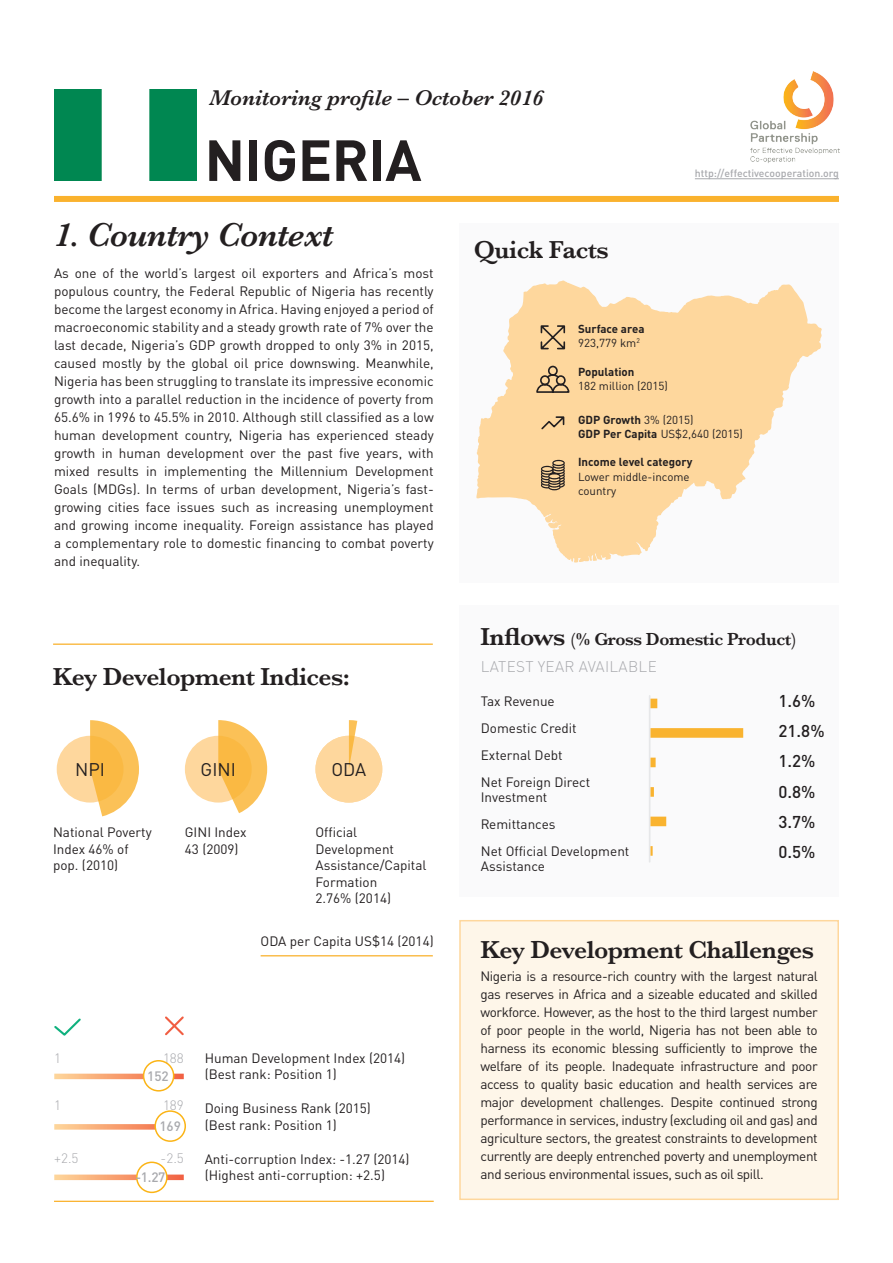
<style>
.page{position:relative;width:893px;height:1263px;background:#fff}
.page>*{position:absolute;margin:0;border:0;box-sizing:border-box;transform-origin:0 0}
.Headline_1{font:700 57px "DIN Pro";letter-spacing:-.01em;color:#231f20}
.t1{font:italic 600 34.5px "Baskerville";letter-spacing:-.02em;color:#231f20}
.t2{font:600 25.5px "Baskerville";letter-spacing:-.02em;color:#231f20}
.Headline_1-2{font:italic 600 22.2px "Baskerville";color:#231f20}
.t3{font:18.15px "DIN Pro";color:#231f20}
.t4{font:600 18px "Baskerville";letter-spacing:-.02em;color:#231f20}
.t5{font:500 16.95px "DIN Pro";color:#231f20}
.t6{font:300 15.3px "DIN Pro";letter-spacing:.02em;color:#a8a9ad}
.t7{font:13.5px/18px "DIN Pro";color:#231f20}
.t8{font:300 13.5px "DIN Pro";color:#a8a9ad}
.t9{font:500 13.5px "DIN Pro";color:#a8a9ad}
.t10{font:11.55px/14.4px "DIN Pro";color:#231f20}
.t11{font:700 11.55px "DIN Pro";color:#231f20}
.t12{font:500 10.5px "DIN Pro";color:#a8a9ad}
.s1{font-weight:400}
.s2{font-weight:700}
.s3{font-size:25.5px}
</style>
<div class="page">
<div style="left:459px;top:223px;width:380px;height:360px;background:#fafafb"></div>
<svg style="left:476px;top:280px;width:346px;height:283px;fill:#fed79d"></svg>
<svg style="left:541px;top:460px;width:24px;height:30px"></svg>
<svg style="left:535px;top:365px;width:35px;height:29px"></svg>
<svg style="left:540px;top:415px;width:25px;height:16px"></svg>
<svg style="left:540px;top:324px;width:26px;height:26px"></svg>
<img style="left:54px;top:90px;width:143px;height:91px">
<div style="left:54px;top:196px;width:785px;height:6px;background:#fab22d"></div>
<img style="left:750px;top:71px;width:90px;height:92px">
<hr style="left:695px;top:178px;width:144px;height:1px;background:#a8a9ad">
<hr style="left:54px;top:1201px;width:380px;height:1px;background:#fab22d">
<hr style="left:261px;top:955px;width:172px;height:1px;background:#fab22d">
<hr style="left:53px;top:643px;width:380px;height:2px;background:#fab22d">
<div style="left:57px;top:736px;width:67px;height:66px;background:#fed79d;border-radius:50%"></div>
<div style="left:185px;top:736px;width:67px;height:66px;background:#fed79d;border-radius:50%"></div>
<svg style="left:54px;top:1074px;width:130px;height:5px"></svg>
<svg style="left:54px;top:1124px;width:100px;height:6px"></svg>
<div style="left:144px;top:1061px;width:30px;height:30px;background:#fff;border-radius:50%"></div>
<div style="left:143px;top:1060px;width:31px;height:31px;border:2px solid #fbb416;border-radius:50%"></div>
<div style="left:154px;top:1110px;width:32px;height:32px;border:2px solid #fbb416;border-radius:50%"></div>
<svg style="left:54px;top:1018px;width:27px;height:18px"></svg>
<svg style="left:54px;top:1174px;width:130px;height:6px"></svg>
<svg style="left:165px;top:1016px;width:19px;height:20px"></svg>
<div style="left:137px;top:1162px;width:30px;height:30px;background:#fff;border-radius:50%"></div>
<div style="left:136px;top:1161px;width:32px;height:32px;border:2px solid #fbb416;border-radius:50%"></div>
<div style="left:315px;top:736px;width:67px;height:66px;background:#fed79d;border-radius:50%"></div>
<div style="left:459px;top:920px;width:380px;height:280px;background:#fef6e9;border:2px solid #fed79d"></div>
<div style="left:459px;top:606px;width:380px;height:291px;background:#fafafb"></div>
<hr style="left:649px;top:696px;width:1px;height:166px;background:#e6e7e9">
<svg style="left:650px;top:787px;width:4px;height:10px"></svg>
<div style="left:650px;top:817px;width:16px;height:9px;background:#f9b32f"></div>
<svg style="left:650px;top:846px;width:3px;height:10px"></svg>
<div style="left:650px;top:699px;width:7px;height:9px;background:#f9b32f"></div>
<div style="left:650px;top:728px;width:93px;height:10px;background:#f9b32f"></div>
<div style="left:650px;top:758px;width:6px;height:9px;background:#f9b32f"></div>
<svg style="left:90px;top:720px;width:49px;height:96px"></svg>
<svg style="left:218px;top:720px;width:49px;height:93px"></svg>
<svg style="left:349px;top:720px;width:8px;height:48px"></svg>
<p class="Headline_1-2" style="left:210px;top:82px;width:335px">Monitoring profile – October 2016</p>
<p class="Headline_1" style="left:205px;top:113px;width:218px">NIGERIA</p>
<p class="t1" style="left:54px;top:212px;width:281px">1. Country Context</p>
<p class="t2" style="left:474px;top:232px;width:136px">Quick Facts</p>
<p class="t12" style="left:695px;top:165px;width:146px">http://effectivecooperation.org</p>
<p class="t7" style="left:54px;top:263px;width:381px;text-align:justify">As one of the world’s largest oil exporters and Africa’s most populous country, the Federal Republic of Nigeria has recently become the largest economy in Africa. Having enjoyed a period of macroeconomic stability and a steady growth rate of 7% over the last decade, Nigeria’s GDP growth dropped to only 3% in 2015, caused mostly by the global oil price downswing. Meanwhile, Nigeria has been struggling to translate its impressive economic growth into a parallel reduction in the incidence of poverty from 65.6% in 1996 to 45.5% in 2010. Although still classified as a low human development country, Nigeria has experienced steady growth in human development over the past five years, with mixed results in implementing the Millennium Development Goals (MDGs). In terms of urban development, Nigeria’s fast&shy;growing cities face issues such as increasing unemployment and growing income inequality. Foreign assistance has played a complementary role to domestic financing to combat poverty and inequality.</p>
<p class="t2" style="left:53px;top:658px;width:299px">Key Development Indices:</p>
<p class="t3" style="left:75px;top:755px;width:31px">NPI</p>
<p class="t3" style="left:201px;top:756px;width:37px">GINI</p>
<p class="t3" style="left:331px;top:756px;width:36px">ODA</p>
<p class="t7" style="left:53px;top:823px;width:100px;line-height:16.5px">National Poverty<br>Index 46% of pop. (2010)</p>
<p class="t7" style="left:185px;top:823px;width:63px;line-height:16.5px">GINI Index<br>43 (2009)</p>
<p class="t7" style="left:315px;top:823px;width:112px;line-height:16.5px">Official<br>Development<br>Assistance/Capital<br>Formation<br>2.76% (2014)</p>
<p class="t7" style="left:261px;top:930px;width:175px">ODA per Capita US$14 (2014)</p>
<p class="t8" style="left:54px;top:1047px;width:8px">1</p>
<p class="t8" style="left:54px;top:1095px;width:8px">1</p>
<p class="t8" style="left:163px;top:1047px;width:22px">188</p>
<p class="t9" style="left:147px;top:1065px;width:23px">152</p>
<p class="t8" style="left:163px;top:1095px;width:22px">189</p>
<p class="t9" style="left:159px;top:1115px;width:23px">169</p>
<p class="t8" style="left:54px;top:1148px;width:26px">+2.5</p>
<p class="t8" style="left:161px;top:1148px;width:25px">-2.5</p>
<p class="t9" style="left:135px;top:1166px;width:32px">-1.27</p>
<p class="t7" style="left:205px;top:1048px;width:202px">Human Development Index (2014)</p>
<p class="t7" style="left:205px;top:1064px;width:134px">(Best rank: Position 1)</p>
<p class="t7" style="left:205px;top:1098px;width:168px">Doing Business Rank (2015)</p>
<p class="t7" style="left:205px;top:1114px;width:134px">(Best rank: Position 1)</p>
<p class="t7" style="left:205px;top:1148px;width:206px">Anti-corruption Index: -1.27 (2014)</p>
<p class="t7" style="left:205px;top:1165px;width:182px">(Highest anti-corruption: +2.5)</p>
<p class="t11" style="left:578px;top:319px;width:68px">Surface area</p>
<p class="t10" style="left:578px;top:335px;width:63px">923,779 km<sup>2</sup></p>
<p class="t11" style="left:578px;top:362px;width:58px">Population</p>
<p class="t10" style="left:578px;top:378px;width:91px">182 million (2015)</p>
<p class="t11" style="left:578px;top:410px;width:117px">GDP Growth <span class="s1">3% (2015)</span></p>
<p class="t10" style="left:578px;top:426px;width:167px"><span class="s2">GDP Per Capita</span> US$2,640 (2015)</p>
<p class="t11" style="left:578px;top:453px;width:116px">Income level category</p>
<p class="t10" style="left:578px;top:468px;width:113px">Lower middle-income country</p>
<p class="t4" style="left:480px;top:626px;width:317px"><span class="s3">Inflows</span> (% Gross Domestic Product)</p>
<p class="t6" style="left:481px;top:655px;width:178px">LATEST YEAR AVAILABLE</p>
<p class="t7" style="left:481px;top:690px;width:75px">Tax Revenue</p>
<p class="t7" style="left:481px;top:718px;width:97px">Domestic Credit</p>
<p class="t7" style="left:481px;top:745px;width:83px">External Debt</p>
<p class="t7" style="left:481px;top:773px;width:111px;line-height:15px">Net Foreign Direct<br>Investment</p>
<p class="t7" style="left:481px;top:814px;width:76px">Remittances</p>
<p class="t7" style="left:481px;top:842px;width:150px;line-height:15px">Net Official Development<br>Assistance</p>
<p class="t5" style="left:778px;top:687px;width:39px">1.6%</p>
<p class="t5" style="left:778px;top:717px;width:48px">21.8%</p>
<p class="t5" style="left:778px;top:747px;width:39px">1.2%</p>
<p class="t5" style="left:778px;top:778px;width:39px">0.8%</p>
<p class="t5" style="left:778px;top:808px;width:39px">3.7%</p>
<p class="t5" style="left:778px;top:838px;width:39px">0.5%</p>
<p class="t2" style="left:480px;top:932px;width:335px">Key Development Challenges</p>
<p class="t7" style="left:480px;top:966px;width:339px;text-align:justify">Nigeria is a resource-rich country with the largest natural gas reserves in Africa and a sizeable educated and skilled workforce. However, as the host to the third largest number of poor people in the world, Nigeria has not been able to harness its economic blessing sufficiently to improve the welfare of its people. Inadequate infrastructure and poor access to quality basic education and health services are major development challenges. Despite continued strong performance in services, industry (excluding oil and gas) and agriculture sectors, the greatest constraints to development currently are deeply entrenched poverty and unemployment and serious environmental issues, such as oil spill.</p>
</div>
